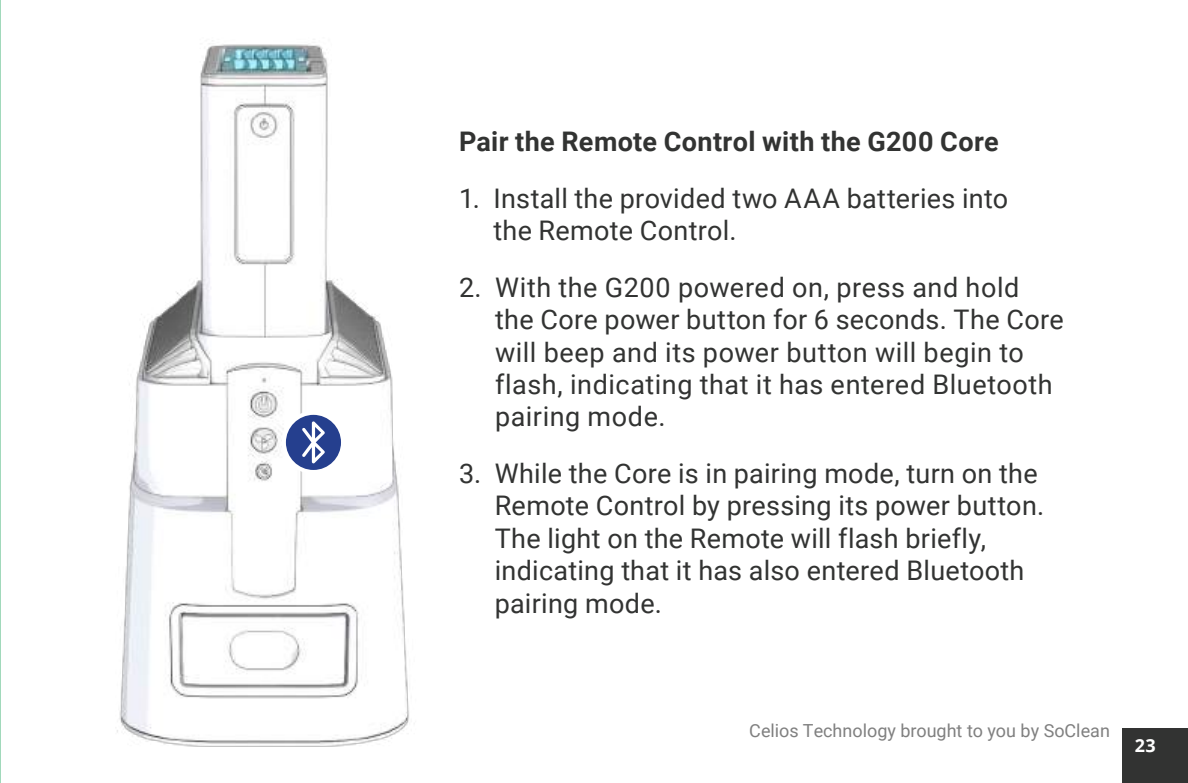
<style>
.page{position:relative;width:1188px;height:783px;background:#fff}
.page>*{position:absolute;margin:0;border:0;box-sizing:border-box;transform-origin:0 0}
.t1{font:27px/32.4px "Roboto";letter-spacing:.015em;color:#323332}
.t2{font:700 27px "Roboto";letter-spacing:.01em;color:#323332}
.t3{font:18px "Roboto";color:#808080}
.t4{font:700 18px "Open Sans";color:#fff}
</style>
<div class="page">
<div style="left:1122px;top:728px;width:66px;height:55px;background:#323332"></div>
<img style="left:117px;top:40px;width:292px;height:707px">
<svg style="left:0;top:0;width:1px;height:783px"></svg>
<div style="left:282px;top:411px;width:63px;height:63px;background:#fff;border-radius:50%"></div>
<svg style="left:286px;top:415px;width:55px;height:55px"></svg>
<p class="t2" style="left:459px;top:122px;width:541px">Pair the Remote Control with the G200 Core</p>
<p class="t1" style="left:493px;top:181px;width:516px;text-indent:-34px">1. Install the provided two AAA batteries into the Remote Control.</p>
<p class="t1" style="left:495px;top:270px;width:570px;text-indent:-36px">2. With the G200 powered on, press and hold the Core power button for 6 seconds. The Core will beep and its power button will begin to flash, indicating that it has entered Bluetooth pairing mode.</p>
<p class="t1" style="left:495px;top:456px;width:551px;text-indent:-36px">3. While the Core is in pairing mode, turn on the Remote Control by pressing its power button.<br>The light on the Remote will flash briefly, indicating that it has also entered Bluetooth pairing mode.</p>
<p class="t3" style="left:749px;top:718px;width:362px">Celios Technology brought to you by SoClean</p>
<p class="t4" style="left:1135px;top:733px;width:22px">23</p>
</div>
